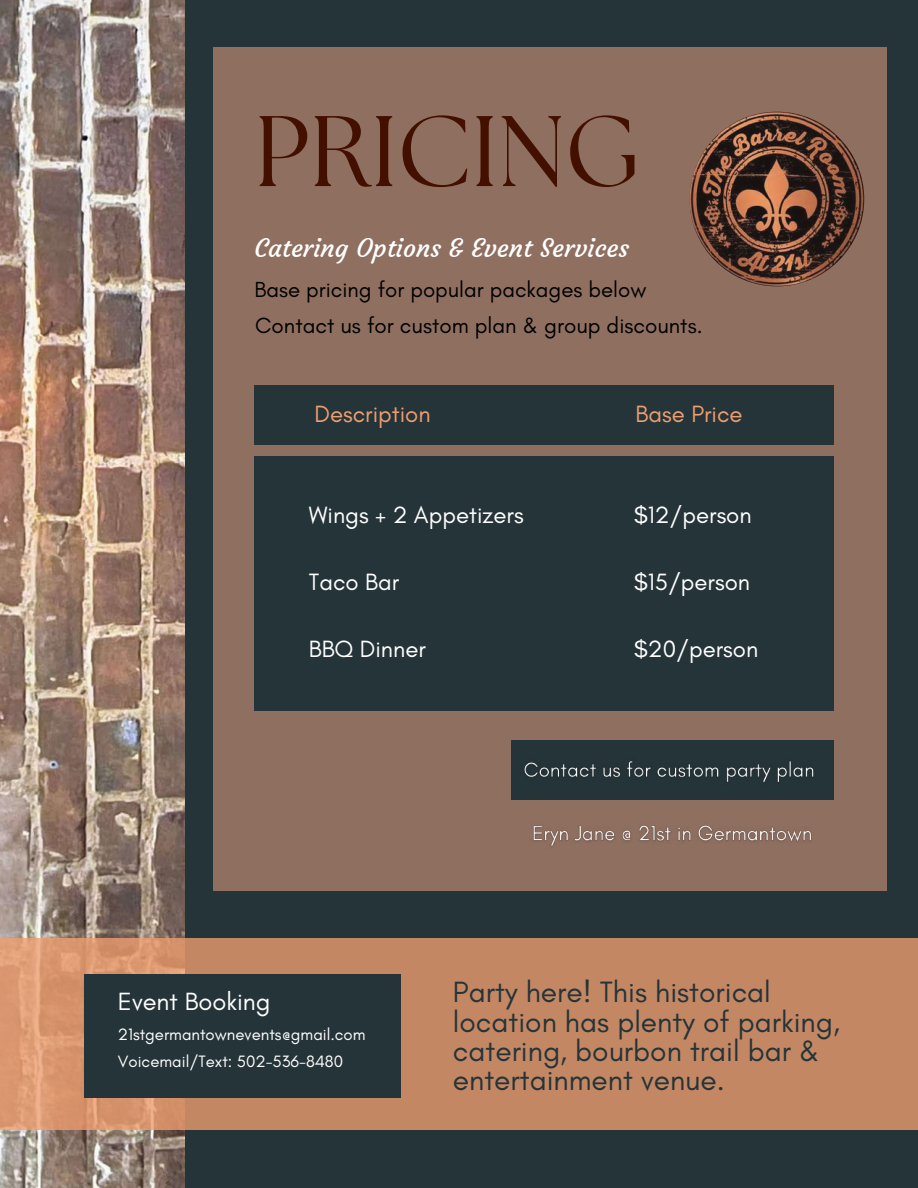
<style>
.page{position:relative;width:918px;height:1188px;background:#253439}
.page>*{position:absolute;margin:0;border:0;box-sizing:border-box;transform-origin:0 0}
.t1{font:100.05px "The Seasons";color:#431000}
.t2{font:29.85px/29.2px "Glacial Indifference";color:#253439}
.t3{font:25.35px "Courgette";color:#fff}
.t4{font:25.35px "Glacial Indifference";color:#fff}
.t5{font:24px "Glacial Indifference";color:#fff}
.t6{font:24px "Glacial Indifference";color:#ef9e6f}
.t7{font:22.35px "Glacial Indifference";color:#000}
.t8{font:22.2px "Glacial Indifference";color:#000}
.t9{font:16.8px/27px "Glacial Indifference";color:#fff}
</style>
<div class="page">
<img style="left:0;top:0;width:185px;height:1188px">
<div style="left:214px;top:47px;width:673px;height:844px;background:#8f6f60"></div>
<svg style="left:0;top:939px;width:918px;height:191px;background:#c78965"></svg>
<img style="left:690px;top:112px;width:174px;height:174px;border-radius:50%">
<div style="left:255px;top:385px;width:579px;height:59px;background:#253439"></div>
<div style="left:255px;top:456px;width:579px;height:254px;background:#253439"></div>
<div style="left:511px;top:741px;width:323px;height:59px;background:#253439"></div>
<img style="left:524px;top:761px;width:290px;height:21px">
<img style="left:532px;top:825px;width:280px;height:22px">
<div style="left:84px;top:974px;width:316px;height:124px;background:#253439"></div>
<h1 class="t1" style="left:255px;top:106px;width:386px">PRICING</h1>
<p class="t3" style="left:255px;top:232px;width:376px">Catering Options &amp; Event Services</p>
<p class="t8" style="left:255px;top:276px;width:393px">Base pricing for popular packages below</p>
<p class="t7" style="left:255px;top:312px;width:449px">Contact us for custom plan &amp; group discounts.</p>
<p class="t6" style="left:314px;top:399px;width:118px">Description</p>
<p class="t6" style="left:636px;top:399px;width:109px">Base Price</p>
<p class="t5" style="left:309px;top:500px;width:216px">Wings + 2 Appetizers</p>
<p class="t5" style="left:634px;top:500px;width:119px">$12/person</p>
<p class="t5" style="left:309px;top:567px;width:92px">Taco Bar</p>
<p class="t5" style="left:634px;top:568px;width:118px">$15/person</p>
<p class="t5" style="left:309px;top:635px;width:119px">BBQ Dinner</p>
<p class="t5" style="left:634px;top:635px;width:126px">$20/person</p>
<p class="t4" style="left:118px;top:986px;width:154px">Event Booking</p>
<p class="t9" style="left:118px;top:1021px;width:249px">21stgermantownevents@gmail.com<br>Voicemail/Text: 502-536-8480</p>
<p class="t2" style="left:453px;top:977px;width:389px">Party here! This historical location has plenty of parking, catering, bourbon trail bar &amp; entertainment venue.</p>
</div>
